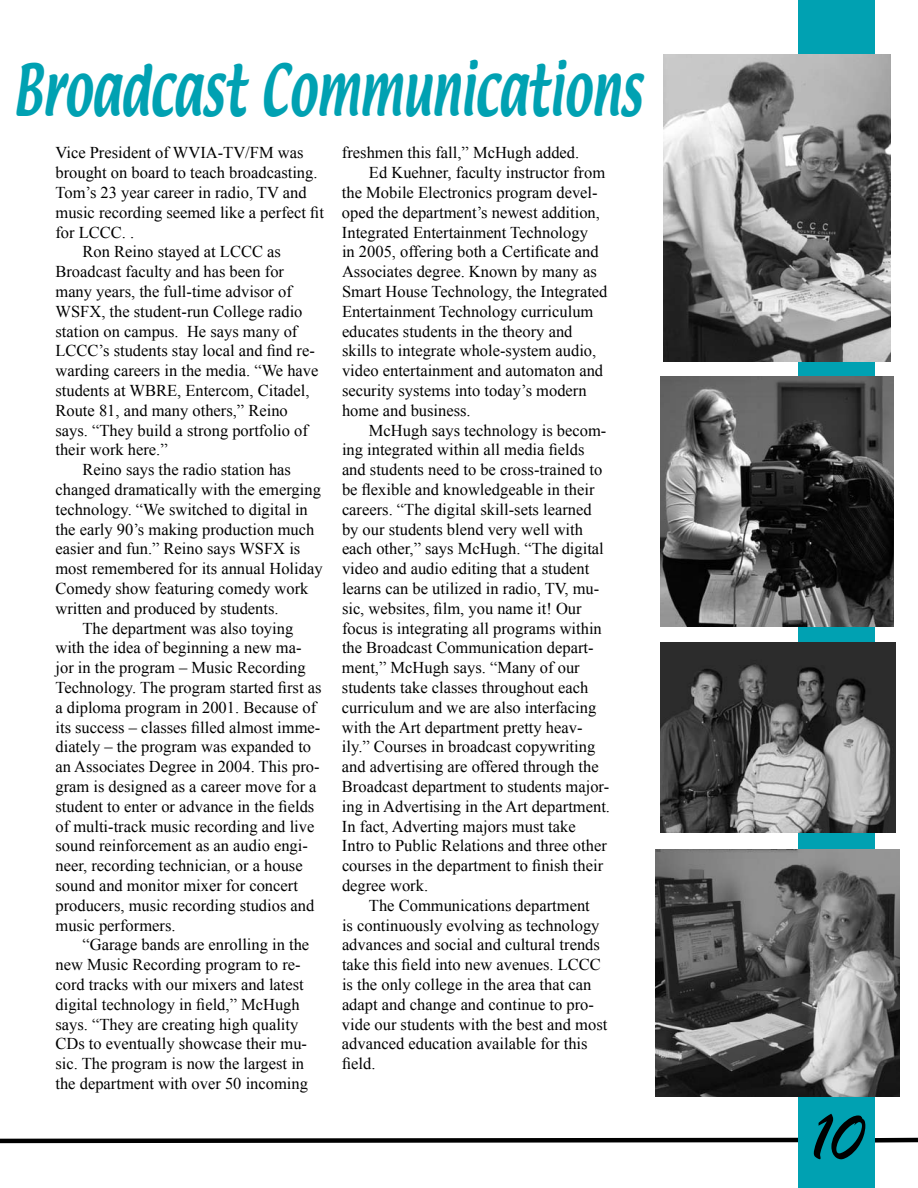
<style>
.page{position:relative;width:918px;height:1188px;background:#fff}
.page>*{position:absolute;margin:0;border:0;box-sizing:border-box;transform-origin:0 0}
.t1{font:72px "Brush Script";color:#000}
.t2{font:62.1px "Textile";color:#00a1b2;scale:.7 1}
.t3{font:16.5px "Times New Roman";color:#000}
</style>
<div class="page">
<div style="left:872px;top:1138px;width:46px;height:5px;background:#000"></div>
<svg style="left:0;top:1137px;width:798px;height:7px"></svg>
<div style="left:798px;top:0;width:77px;height:1188px;background:#00a1b2"></div>
<img style="left:663px;top:54px;width:227px;height:308px">
<img style="left:660px;top:376px;width:234px;height:251px">
<img style="left:660px;top:643px;width:236px;height:189px">
<img style="left:656px;top:849px;width:244px;height:247px">
<h2 class="t2" style="left:13px;top:47px;width:901px">Broadcast Communications</h2>
<p class="t3" style="left:55px;top:143px;width:249px">Vice President of WVIA-TV/FM was</p>
<p class="t3" style="left:55px;top:163px;width:264px">brought on board to teach broadcasting.</p>
<p class="t3" style="left:55px;top:183px;width:253px">Tom’s 23 year career in radio, TV and</p>
<p class="t3" style="left:55px;top:203px;width:270px">music recording seemed like a perfect fit</p>
<p class="t3" style="left:55px;top:223px;width:80px">for LCCC. .</p>
<p class="t3" style="left:82px;top:242px;width:200px">Ron Reino stayed at LCCC as</p>
<p class="t3" style="left:55px;top:262px;width:230px">Broadcast faculty and has been for</p>
<p class="t3" style="left:55px;top:282px;width:238px">many years, the full-time advisor of</p>
<p class="t3" style="left:55px;top:302px;width:249px">WSFX, the student-run College radio</p>
<p class="t3" style="left:55px;top:322px;width:243px">station on campus. He says many of</p>
<p class="t3" style="left:55px;top:341px;width:261px">LCCC’s students stay local and find re-</p>
<p class="t3" style="left:55px;top:361px;width:265px">warding careers in the media. “We have</p>
<p class="t3" style="left:55px;top:381px;width:256px">students at WBRE, Entercom, Citadel,</p>
<p class="t3" style="left:55px;top:401px;width:234px">Route 81, and many others,” Reino</p>
<p class="t3" style="left:55px;top:421px;width:254px">says. “They build a strong portfolio of</p>
<p class="t3" style="left:55px;top:440px;width:114px">their work here.”</p>
<p class="t3" style="left:82px;top:460px;width:210px">Reino says the radio station has</p>
<p class="t3" style="left:55px;top:480px;width:267px">changed dramatically with the emerging</p>
<p class="t3" style="left:55px;top:500px;width:254px">technology. “We switched to digital in</p>
<p class="t3" style="left:55px;top:520px;width:260px">the early 90’s making production much</p>
<p class="t3" style="left:55px;top:539px;width:246px">easier and fun.” Reino says WSFX is</p>
<p class="t3" style="left:55px;top:559px;width:269px">most remembered for its annual Holiday</p>
<p class="t3" style="left:55px;top:579px;width:254px">Comedy show featuring comedy work</p>
<p class="t3" style="left:55px;top:599px;width:225px">written and produced by students.</p>
<p class="t3" style="left:82px;top:619px;width:212px">The department was also toying</p>
<p class="t3" style="left:55px;top:638px;width:248px">with the idea of beginning a new ma-</p>
<p class="t3" style="left:56px;top:658px;width:252px">jor in the program – Music Recording</p>
<p class="t3" style="left:55px;top:678px;width:268px">Technology. The program started first as</p>
<p class="t3" style="left:55px;top:698px;width:262px">a diploma program in 2001. Because of</p>
<p class="t3" style="left:55px;top:718px;width:266px">its success – classes filled almost imme-</p>
<p class="t3" style="left:56px;top:737px;width:257px">diately – the program was expanded to</p>
<p class="t3" style="left:56px;top:757px;width:266px">an Associates Degree in 2004. This pro-</p>
<p class="t3" style="left:55px;top:777px;width:263px">gram is designed as a career move for a</p>
<p class="t3" style="left:55px;top:797px;width:260px">student to enter or advance in the fields</p>
<p class="t3" style="left:55px;top:817px;width:260px">of multi-track music recording and live</p>
<p class="t3" style="left:55px;top:836px;width:254px">sound reinforcement as an audio engi-</p>
<p class="t3" style="left:56px;top:856px;width:249px">neer, recording technician, or a house</p>
<p class="t3" style="left:56px;top:876px;width:244px">sound and monitor mixer for concert</p>
<p class="t3" style="left:56px;top:896px;width:260px">producers, music recording studios and</p>
<p class="t3" style="left:56px;top:916px;width:122px">music performers.</p>
<p class="t3" style="left:82px;top:935px;width:228px">“Garage bands are enrolling in the</p>
<p class="t3" style="left:56px;top:955px;width:247px">new Music Recording program to re-</p>
<p class="t3" style="left:55px;top:975px;width:250px">cord tracks with our mixers and latest</p>
<p class="t3" style="left:55px;top:995px;width:246px">digital technology in field,” McHugh</p>
<p class="t3" style="left:55px;top:1015px;width:244px">says. “They are creating high quality</p>
<p class="t3" style="left:55px;top:1034px;width:253px">CDs to eventually showcase their mu-</p>
<p class="t3" style="left:55px;top:1054px;width:250px">sic. The program is now the largest in</p>
<p class="t3" style="left:55px;top:1074px;width:254px">the department with over 50 incoming</p>
<p class="t3" style="left:342px;top:143px;width:239px">freshmen this fall,” McHugh added.</p>
<p class="t3" style="left:369px;top:163px;width:238px">Ed Kuehner, faculty instructor from</p>
<p class="t3" style="left:342px;top:183px;width:257px">the Mobile Electronics program devel-</p>
<p class="t3" style="left:342px;top:203px;width:259px">oped the department’s newest addition,</p>
<p class="t3" style="left:342px;top:223px;width:247px">Integrated Entertainment Technology</p>
<p class="t3" style="left:342px;top:242px;width:258px">in 2005, offering both a Certificate and</p>
<p class="t3" style="left:342px;top:262px;width:256px">Associates degree. Known by many as</p>
<p class="t3" style="left:342px;top:282px;width:267px">Smart House Technology, the Integrated</p>
<p class="t3" style="left:342px;top:302px;width:253px">Entertainment Technology curriculum</p>
<p class="t3" style="left:342px;top:322px;width:232px">educates students in the theory and</p>
<p class="t3" style="left:342px;top:341px;width:256px">skills to integrate whole-system audio,</p>
<p class="t3" style="left:342px;top:361px;width:263px">video entertainment and automaton and</p>
<p class="t3" style="left:342px;top:381px;width:246px">security systems into today’s modern</p>
<p class="t3" style="left:342px;top:401px;width:130px">home and business.</p>
<p class="t3" style="left:369px;top:421px;width:239px">McHugh says technology is becom-</p>
<p class="t3" style="left:342px;top:440px;width:244px">ing integrated within all media fields</p>
<p class="t3" style="left:342px;top:460px;width:262px">and students need to be cross-trained to</p>
<p class="t3" style="left:342px;top:480px;width:254px">be flexible and knowledgeable in their</p>
<p class="t3" style="left:342px;top:500px;width:251px">careers. “The digital skill-sets learned</p>
<p class="t3" style="left:342px;top:520px;width:243px">by our students blend very well with</p>
<p class="t3" style="left:342px;top:539px;width:263px">each other,” says McHugh. “The digital</p>
<p class="t3" style="left:342px;top:559px;width:249px">video and audio editing that a student</p>
<p class="t3" style="left:342px;top:579px;width:259px">learns can be utilized in radio, TV, mu-</p>
<p class="t3" style="left:342px;top:599px;width:241px">sic, websites, film, you name it! Our</p>
<p class="t3" style="left:342px;top:619px;width:261px">focus is integrating all programs within</p>
<p class="t3" style="left:342px;top:638px;width:253px">the Broadcast Communication depart-</p>
<p class="t3" style="left:342px;top:658px;width:239px">ment,” McHugh says. “Many of our</p>
<p class="t3" style="left:342px;top:678px;width:248px">students take classes throughout each</p>
<p class="t3" style="left:342px;top:698px;width:256px">curriculum and we are also interfacing</p>
<p class="t3" style="left:342px;top:718px;width:242px">with the Art department pretty heav-</p>
<p class="t3" style="left:342px;top:737px;width:255px">ily.” Courses in broadcast copywriting</p>
<p class="t3" style="left:342px;top:757px;width:258px">and advertising are offered through the</p>
<p class="t3" style="left:342px;top:777px;width:269px">Broadcast department to students major-</p>
<p class="t3" style="left:342px;top:797px;width:270px">ing in Advertising in the Art department.</p>
<p class="t3" style="left:342px;top:817px;width:235px">In fact, Adverting majors must take</p>
<p class="t3" style="left:342px;top:836px;width:266px">Intro to Public Relations and three other</p>
<p class="t3" style="left:342px;top:856px;width:263px">courses in the department to finish their</p>
<p class="t3" style="left:342px;top:876px;width:88px">degree work.</p>
<p class="t3" style="left:369px;top:896px;width:222px">The Communications department</p>
<p class="t3" style="left:342px;top:916px;width:259px">is continuously evolving as technology</p>
<p class="t3" style="left:342px;top:935px;width:259px">advances and social and cultural trends</p>
<p class="t3" style="left:342px;top:955px;width:260px">take this field into new avenues. LCCC</p>
<p class="t3" style="left:342px;top:975px;width:251px">is the only college in the area that can</p>
<p class="t3" style="left:342px;top:995px;width:253px">adapt and change and continue to pro-</p>
<p class="t3" style="left:342px;top:1015px;width:267px">vide our students with the best and most</p>
<p class="t3" style="left:342px;top:1034px;width:247px">advanced education available for this</p>
<p class="t3" style="left:342px;top:1054px;width:35px">field.</p>
<h1 class="t1" style="left:811px;top:1093px;width:53px">10</h1>
</div>
